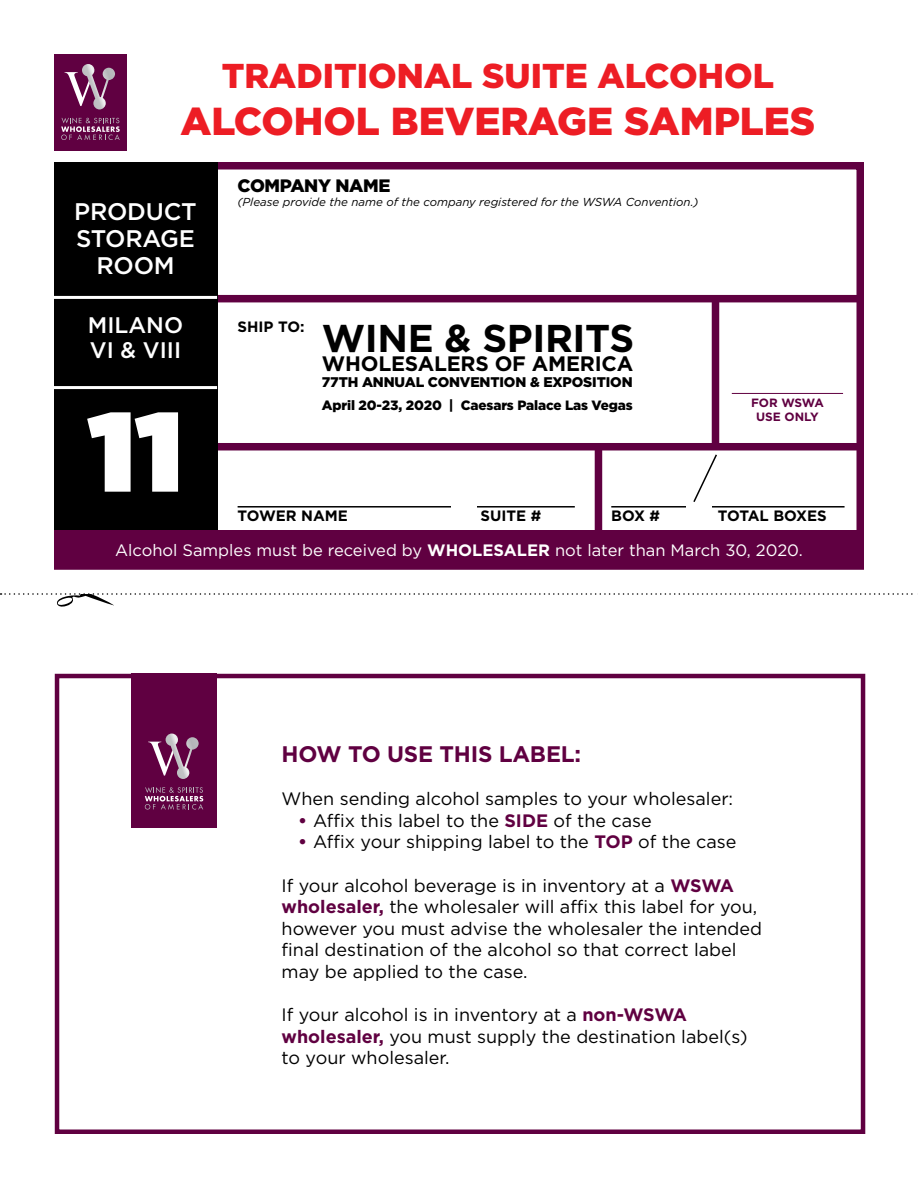
<style>
.page{position:relative;width:918px;height:1188px;background:#fff}
.page>*{position:absolute;margin:0;border:0;box-sizing:border-box;transform-origin:0 0}
.t1{font:900 112.5px "Gotham";color:#fff}
.t2{font:900 39px "Gotham";color:#ed1d24}
.t3{font:700 38.7px "Gotham";letter-spacing:-.01em;color:#000}
.t4{font:900 34.5px "Gotham";color:#ed1d24}
.t5{font:500 24px/27px "Gotham";letter-spacing:-.01em;color:#fff;text-align:center}
.t6{font:700 22.5px "Gotham";letter-spacing:-.01em;color:#600041}
.t7{font:500 22.5px/25.5px "Gotham";color:#fff}
.t8{font:700 20.85px "Gotham";letter-spacing:-.01em;color:#000}
.t9{font:18px/21.6px "Gotham";color:#000}
.t10{font:900 18px "Gotham";letter-spacing:-.02em;color:#000}
.t11{font:16.5px "Gotham";color:#fff}
.t12{font:700 15px "Gotham";color:#000}
.t13{font:900 13.95px "Gotham";letter-spacing:-.01em;color:#000}
.t14{font:900 13.5px "Gotham";letter-spacing:-.01em;color:#000}
.t15{font:700 12px/13.5px "Gotham";color:#600041;text-align:center}
.t16{font:italic 11.55px "Gotham";color:#000}
.s1{font-weight:700}
.s2{font-weight:700;color:#600041}
</style>
<div class="page">
<div style="left:54px;top:54px;width:73px;height:96px;background:#600041"></div>
<svg style="left:65px;top:64px;width:50px;height:45px"></svg>
<svg style="left:61px;top:118px;width:59px;height:22px"></svg>
<div style="left:54px;top:162px;width:810px;height:408px;border:8px solid #600041"></div>
<div style="left:215px;top:295px;width:649px;height:7px;background:#600041"></div>
<div style="left:215px;top:443px;width:646px;height:7px;background:#600041"></div>
<div style="left:595px;top:444px;width:7px;height:90px;background:#600041"></div>
<div style="left:54px;top:530px;width:810px;height:37px;background:#600041"></div>
<hr style="left:611px;top:506px;width:234px;height:2px;background:#000">
<div style="left:687px;top:498px;width:25px;height:19px;background:#fff"></div>
<svg style="left:1px;top:593px;width:917px;height:14px"></svg>
<div style="left:55px;top:674px;width:810px;height:460px;border:4px solid #600041"></div>
<div style="left:132px;top:674px;width:85px;height:154px;background:#600041"></div>
<svg style="left:148px;top:734px;width:51px;height:45px"></svg>
<svg style="left:145px;top:787px;width:58px;height:23px"></svg>
<svg style="left:693px;top:454px;width:24px;height:48px"></svg>
<div style="left:712px;top:299px;width:7px;height:147px;background:#600041"></div>
<hr style="left:732px;top:393px;width:111px;height:1px;background:#600041">
<hr style="left:238px;top:506px;width:337px;height:2px;background:#000">
<div style="left:451px;top:498px;width:25px;height:19px;background:#fff"></div>
<div style="left:54px;top:162px;width:163px;height:368px;background:#000"></div>
<hr style="left:54px;top:296px;width:163px;height:3px;background:#fff">
<hr style="left:54px;top:386px;width:163px;height:3px;background:#fff">
<h3 class="t4" style="left:222px;top:56px;width:554px">TRADITIONAL SUITE ALCOHOL</h3>
<h2 class="t2" style="left:180px;top:99px;width:637px">ALCOHOL BEVERAGE SAMPLES</h2>
<h3 class="t5" style="left:74px;top:198px;width:124px">PRODUCT<br>STORAGE<br>ROOM</h3>
<p class="t7" style="left:88px;top:311px;width:97px">MILANO<br>VI &amp; VIII</p>
<h1 class="t1" style="left:88px;top:387px;width:96px">11</h1>
<p class="t10" style="left:238px;top:175px;width:154px">COMPANY NAME</p>
<p class="t16" style="left:238px;top:196px;width:463px">(Please provide the name of the company registered for the WSWA Convention.)</p>
<p class="t12" style="left:238px;top:318px;width:69px">SHIP TO:</p>
<h3 class="t3" style="left:322px;top:316px;width:314px">WINE &amp; SPIRITS</h3>
<p class="t8" style="left:322px;top:352px;width:313px">WHOLESALERS OF AMERICA</p>
<p class="t13" style="left:322px;top:374px;width:312px">77TH ANNUAL CONVENTION &amp; EXPOSITION</p>
<p class="t14" style="left:322px;top:397px;width:312px">April 20-23, 2020 | Caesars Palace Las Vegas</p>
<p class="t15" style="left:751px;top:396px;width:74px">FOR WSWA<br>USE ONLY</p>
<p class="t12" style="left:238px;top:507px;width:112px">TOWER NAME</p>
<p class="t12" style="left:481px;top:507px;width:62px">SUITE #</p>
<p class="t12" style="left:611px;top:507px;width:50px">BOX #</p>
<p class="t12" style="left:718px;top:507px;width:111px">TOTAL BOXES</p>
<p class="t11" style="left:115px;top:541px;width:689px">Alcohol Samples must be received by <span class="s1">WHOLESALER</span> not later than March 30, 2020.</p>
<p class="t6" style="left:282px;top:741px;width:301px">HOW TO USE THIS LABEL:</p>
<p class="t9" style="left:282px;top:788px;width:453px">When sending alcohol samples to your wholesaler:</p>
<p class="t9" style="left:298px;top:809px;width:355px"><span class="s2">•</span> Affix this label to the <span class="s2">SIDE</span> of the case</p>
<p class="t9" style="left:298px;top:831px;width:440px"><span class="s2">•</span> Affix your shipping label to the <span class="s2">TOP</span> of the case</p>
<p class="t9" style="left:282px;top:874px;width:482px">If your alcohol beverage is in inventory at a <span class="s2">WSWA wholesaler,</span> the wholesaler will affix this label for you, however you must advise the wholesaler the intended final destination of the alcohol so that correct label may be applied to the case.</p>
<p class="t9" style="left:282px;top:1004px;width:468px">If your alcohol is in inventory at a <span class="s2">non-WSWA wholesaler,</span> you must supply the destination label(s) to your wholesaler.</p>
</div>
